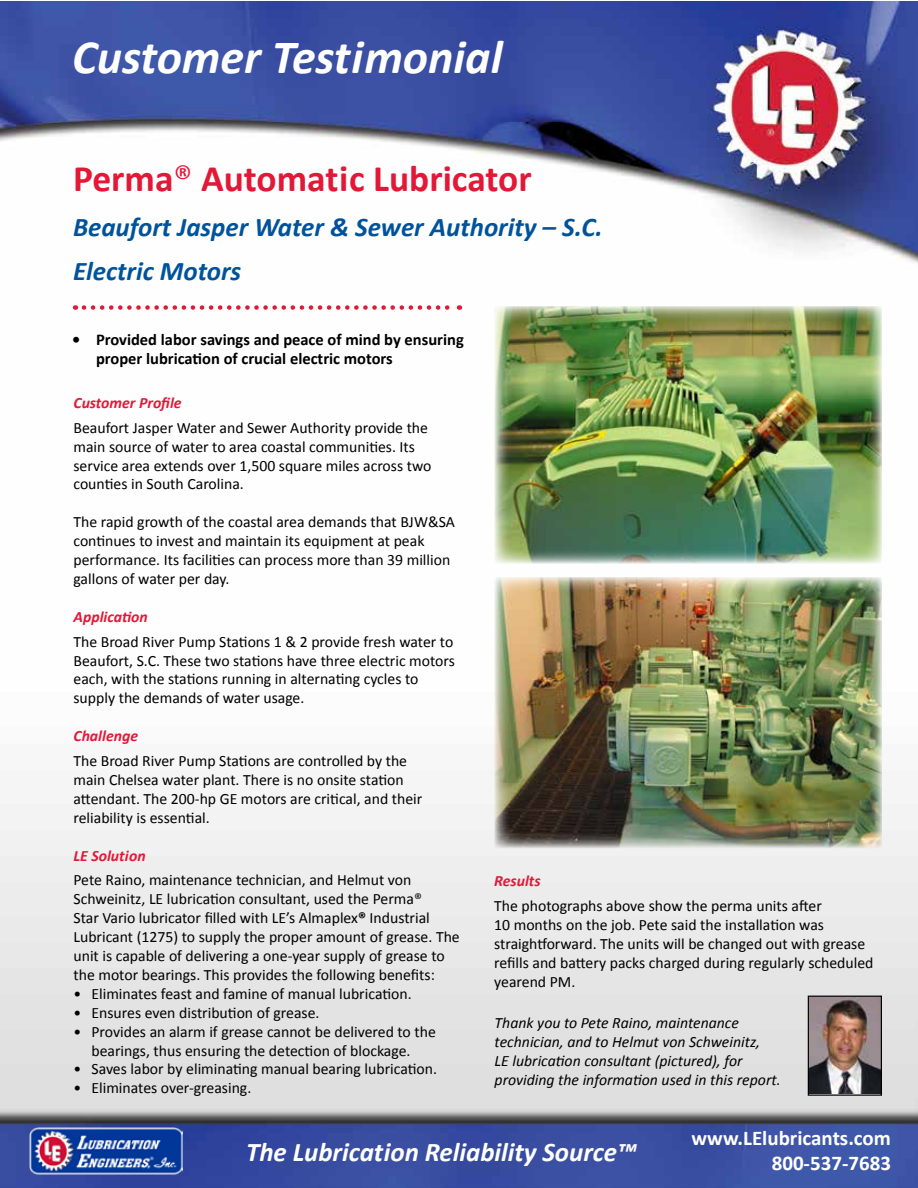
<style>
.page{position:relative;width:918px;height:1188px;background:#fff}
.page>*{position:absolute;margin:0;border:0;box-sizing:border-box;transform-origin:0 0}
.t1{font:italic 700 48px "Calibri";color:#fff}
.t2{font:700 37.5px "Calibri";color:#e31837}
.t3{font:italic 700 27px/44.4px "Calibri";color:#00539b}
.t4{font:italic 700 27px "Calibri";color:#fff}
.t5{font:700 21px/25.2px "Calibri";color:#fff;text-align:right}
.t6{font:700 16.5px/19.8px "Calibri";color:#000}
.t7{font:15.75px/18.9px "Calibri";color:#000}
.t8{font:italic 15.75px/18.9px "Calibri";color:#000}
.t9{font:italic 700 15.75px "Calibri";color:#e31837}
.s1{font-weight:400}
.s2{font-weight:700}
</style>
<div class="page">
<img style="left:1px;top:1px;width:917px;height:1187px">
<svg style="left:84px;top:305px;width:376px;height:5px"></svg>
<img style="left:28px;top:1125px;width:154px;height:50px">
<img style="left:495px;top:306px;width:387px;height:257px">
<img style="left:495px;top:577px;width:387px;height:271px">
<img style="left:810px;top:998px;width:70px;height:96px">
<div style="left:808px;top:996px;width:74px;height:100px;border:1px solid #000"></div>
<h1 class="t1" style="left:72px;top:27px;width:432px">Customer Testimonial</h1>
<h2 class="t2" style="left:73px;top:155px;width:460px">Perma<span class="s1">®</span> Automatic Lubricator</h2>
<h3 class="t3" style="left:73px;top:204px;width:531px">Beaufort Jasper Water &amp; Sewer Authority – S.C.<br>Electric Motors</h3>
<p class="t6" style="left:96px;top:329px;width:369px;text-indent:-24px">• Provided labor savings and peace of mind by ensuring proper lubrication of crucial electric motors</p>
<p class="t9" style="left:74px;top:393px;width:110px">Customer Profile</p>
<p class="t7" style="left:74px;top:418px;width:359px">Beaufort Jasper Water and Sewer Authority provide the main source of water to area coastal communities. Its service area extends over 1,500 square miles across two counties in South Carolina.</p>
<p class="t7" style="left:74px;top:513px;width:383px">The rapid growth of the coastal area demands that BJW&amp;SA continues to invest and maintain its equipment at peak performance. Its facilities can process more than 39 million gallons of water per day.</p>
<p class="t9" style="left:74px;top:606px;width:76px">Application</p>
<p class="t7" style="left:74px;top:632px;width:383px">The Broad River Pump Stations 1 &amp; 2 provide fresh water to Beaufort, S.C. These two stations have three electric motors each, with the stations running in alternating cycles to supply the demands of water usage.</p>
<p class="t9" style="left:74px;top:726px;width:66px">Challenge</p>
<p class="t7" style="left:74px;top:751px;width:350px">The Broad River Pump Stations are controlled by the main Chelsea water plant. There is no onsite station attendant. The 200-hp GE motors are critical, and their reliability is essential.</p>
<p class="t9" style="left:74px;top:845px;width:74px">LE Solution</p>
<p class="t7" style="left:74px;top:871px;width:388px">Pete Raino, maintenance technician, and Helmut von Schweinitz, LE lubrication consultant, used the Perma®<br>Star Vario lubricator filled with LE’s Almaplex<span class="s2">®</span> Industrial Lubricant (1275) to supply the proper amount of grease. The unit is capable of delivering a one-year supply of grease to the motor bearings. This provides the following benefits:</p>
<p class="t7" style="left:74px;top:984px;width:340px">• Eliminates feast and famine of manual lubrication.</p>
<p class="t7" style="left:74px;top:1003px;width:248px">• Ensures even distribution of grease.</p>
<p class="t7" style="left:74px;top:1022px;width:364px;text-align:center">• Provides an alarm if grease cannot be delivered to the bearings, thus ensuring the detection of blockage.</p>
<p class="t7" style="left:74px;top:1060px;width:365px">• Saves labor by eliminating manual bearing lubrication.</p>
<p class="t7" style="left:74px;top:1079px;width:179px">• Eliminates over-greasing.</p>
<p class="t9" style="left:494px;top:871px;width:48px">Results</p>
<p class="t7" style="left:494px;top:897px;width:381px">The photographs above show the perma units after<br>10 months on the job. Pete said the installation was straightforward. The units will be changed out with grease refills and battery packs charged during regularly scheduled yearend PM.</p>
<p class="t8" style="left:495px;top:1013px;width:288px">Thank you to Pete Raino, maintenance technician, and to Helmut von Schweinitz,<br>LE lubrication consultant (pictured), for providing the information used in this report.</p>
<h3 class="t4" style="left:246px;top:1135px;width:392px">The Lubrication Reliability Source™</h3>
<h3 class="t5" style="left:692px;top:1125px;width:201px">www.LElubricants.com<br>800-537-7683</h3>
</div>
